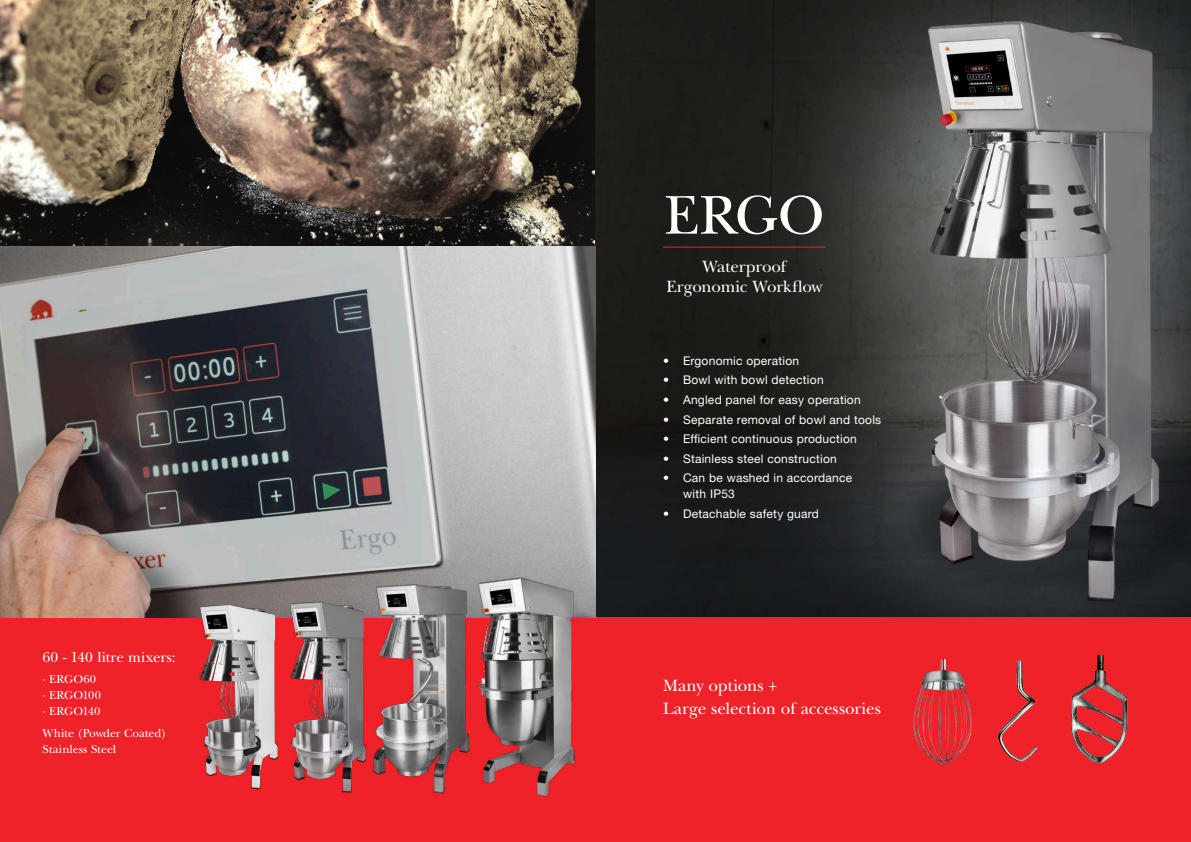
<style>
.page{position:relative;width:1191px;height:842px;background:#fff}
.page>*{position:absolute;margin:0;border:0;box-sizing:border-box;transform-origin:0 0}
.t1{font:57px "New Baskerville ITC Pro";color:#fff}
.t2{font:17.1px/22.8px "New Baskerville ITC Pro";letter-spacing:-.005em;color:#fff}
.t3{font:17px/20px "New Baskerville ITC Pro";letter-spacing:-.015em;color:#fff;text-align:center}
.t4{font:15px "New Baskerville ITC Pro";letter-spacing:.01em;color:#fff}
.t5{font:12px/16px "Helvetica Neue LT Std";letter-spacing:.02em;color:#fff}
.t6{font:12px/16px "New Baskerville ITC Pro";color:#fff}
</style>
<div class="page">
<img style="left:0;top:0;width:1191px;height:618px">
<div style="left:595px;top:618px;width:596px;height:224px;background:#ee2228"></div>
<div style="left:0;top:618px;width:595px;height:224px;background:#ee2228"></div>
<img style="left:998px;top:660px;width:40px;height:103px">
<img style="left:1071px;top:656px;width:57px;height:108px">
<img style="left:913px;top:659px;width:59px;height:106px">
<hr style="left:663px;top:247px;width:162px;height:1px;background:#ee2228">
<img style="left:184px;top:600px;width:80px;height:190px">
<img style="left:264px;top:600px;width:88px;height:193px">
<img style="left:352px;top:572px;width:105px;height:222px">
<img style="left:457px;top:568px;width:137px;height:229px">
<p class="t4" style="left:43px;top:648px;width:135px">60 - 140 litre mixers:</p>
<p class="t6" style="left:43px;top:672px;width:60px">· ERGO60 · ERGO100 · ERGO140</p>
<p class="t6" style="left:43px;top:725px;width:125px">White (Powder Coated)<br>Stainless Steel</p>
<h1 class="t1" style="left:664px;top:183px;width:162px">ERGO</h1>
<h3 class="t3" style="left:666px;top:257px;width:158px">Waterproof<br>Ergonomic Workflow</h3>
<p class="t5" style="left:663px;top:352px;width:138px">• Ergonomic operation</p>
<p class="t5" style="left:663px;top:372px;width:162px">• Bowl with bowl detection</p>
<p class="t5" style="left:663px;top:391px;width:199px">• Angled panel for easy operation</p>
<p class="t5" style="left:663px;top:411px;width:220px">• Separate removal of bowl and tools</p>
<p class="t5" style="left:663px;top:431px;width:195px">• Efficient continuous production</p>
<p class="t5" style="left:663px;top:450px;width:175px">• Stainless steel construction</p>
<p class="t5" style="left:683px;top:470px;width:170px;text-indent:-20px">• Can be washed in accordance with IP53</p>
<p class="t5" style="left:663px;top:505px;width:157px">• Detachable safety guard</p>
<h2 class="t2" style="left:663px;top:675px;width:219px">Many options +<br>Large selection of accessories</h2>
</div>
